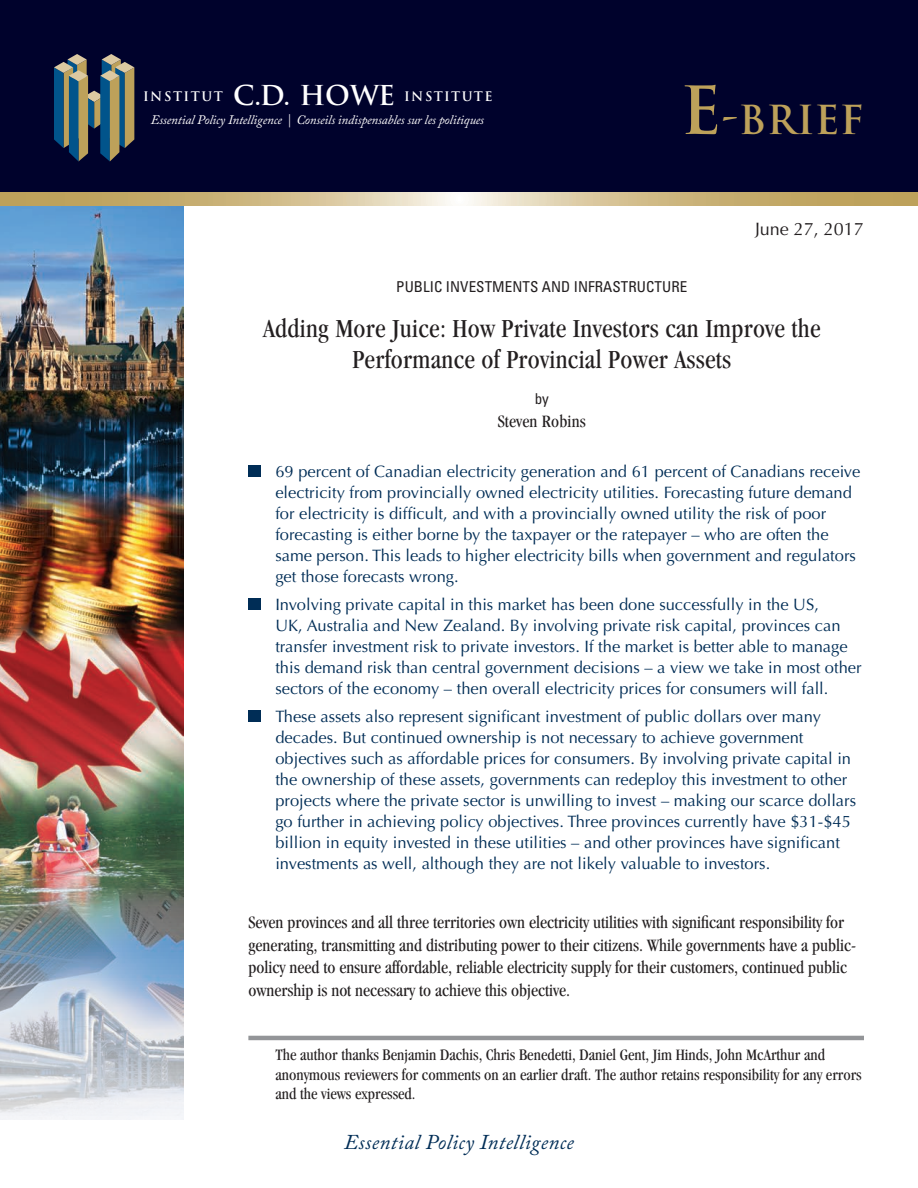
<style>
.page{position:relative;width:918px;height:1188px;background:#fff}
.page>*{position:absolute;margin:0;border:0;box-sizing:border-box;transform-origin:0 0}
.t1{font:700 39px "Trajan";letter-spacing:.01em;color:#bda15a}
.t2{font:condensed 27px/31.5px "Garamond";letter-spacing:.01em;color:#231f20;text-align:center}
.t3{font:italic 21px "Adobe Caslon Pro";letter-spacing:.02em;color:#002d56}
.t4{font:condensed 18px/22.5px "Garamond";color:#231f20}
.t5{font:18px "Optima";color:#231f20}
.t6{font:16.5px/21px "Optima";color:#002d56}
.t7{font:condensed 16.5px/19.5px "Garamond";color:#231f20}
.t8{font:condensed 15px "Univers";letter-spacing:.005em;color:#231f20}
.t9{font:italic 12.9px "Adobe Caslon Pro";letter-spacing:-.01em;color:#fff}
.t10{font:700 12.9px "Trajan";letter-spacing:.11em;color:#fff}
.s1{font-size:26.7px}
.s2{font-size:64.5px}
</style>
<div class="page">
<div style="left:0;top:0;width:918px;height:192px;background:#00022c"></div>
<img style="left:0;top:205px;width:184px;height:915px">
<svg style="left:54px;top:54px;width:80px;height:107px"></svg>
<svg style="left:0;top:192px;width:918px;height:13px;background:#d0bc8a"></svg>
<div style="left:248px;top:465px;width:12px;height:12px;background:#002d56"></div>
<div style="left:248px;top:598px;width:12px;height:12px;background:#002d56"></div>
<div style="left:248px;top:710px;width:12px;height:12px;background:#002d56"></div>
<hr style="left:248px;top:1036px;width:616px;height:4px;background:#939598">
<p class="t10" style="left:143px;top:89px;width:351px">INSTITUT <span class="s1">C.D. HOWE</span> INSTITUTE</p>
<p class="t9" style="left:151px;top:112px;width:335px">Essential Policy Intelligence | Conseils indispensables sur les politiques</p>
<h1 class="t1" style="left:681px;top:95px;width:185px"><span class="s2">E</span>-BRIEF</h1>
<p class="t5" style="left:755px;top:219px;width:110px">June 27, 2017</p>
<p class="t8" style="left:396px;top:277px;width:293px">PUBLIC INVESTMENTS AND INFRASTRUCTURE</p>
<h2 class="t2" style="left:263px;top:312px;width:559px">Adding More Juice: How Private Investors can Improve the<br>Performance of Provincial Power Assets</h2>
<p class="t8" style="left:535px;top:389px;width:16px">by</p>
<p class="t4" style="left:498px;top:410px;width:90px">Steven Robins</p>
<p class="t6" style="left:275px;top:461px;width:586px">69 percent of Canadian electricity generation and 61 percent of Canadians receive electricity from provincially owned electricity utilities. Forecasting future demand for electricity is difficult, and with a provincially owned utility the risk of poor forecasting is either borne by the taxpayer or the ratepayer – who are often the same person. This leads to higher electricity bills when government and regulators get those forecasts wrong.</p>
<p class="t6" style="left:275px;top:594px;width:588px">Involving private capital in this market has been done successfully in the US,<br>UK, Australia and New Zealand. By involving private risk capital, provinces can transfer investment risk to private investors. If the market is better able to manage this demand risk than central government decisions – a view we take in most other sectors of the economy – then overall electricity prices for consumers will fall.</p>
<p class="t6" style="left:275px;top:706px;width:582px">These assets also represent significant investment of public dollars over many decades. But continued ownership is not necessary to achieve government objectives such as affordable prices for consumers. By involving private capital in the ownership of these assets, governments can redeploy this investment to other projects where the private sector is unwilling to invest – making our scarce dollars go further in achieving policy objectives. Three provinces currently have $31-$45 billion in equity invested in these utilities – and other provinces have significant investments as well, although they are not likely valuable to investors.</p>
<p class="t4" style="left:248px;top:911px;width:609px">Seven provinces and all three territories own electricity utilities with significant responsibility for generating, transmitting and distributing power to their citizens. While governments have a public&shy;policy need to ensure affordable, reliable electricity supply for their customers, continued public ownership is not necessary to achieve this objective.</p>
<p class="t7" style="left:275px;top:1045px;width:588px">The author thanks Benjamin Dachis, Chris Benedetti, Daniel Gent, Jim Hinds, John McArthur and anonymous reviewers for comments on an earlier draft. The author retains responsibility for any errors and the views expressed.</p>
<p class="t3" style="left:344px;top:1130px;width:231px">Essential Policy Intelligence</p>
</div>
